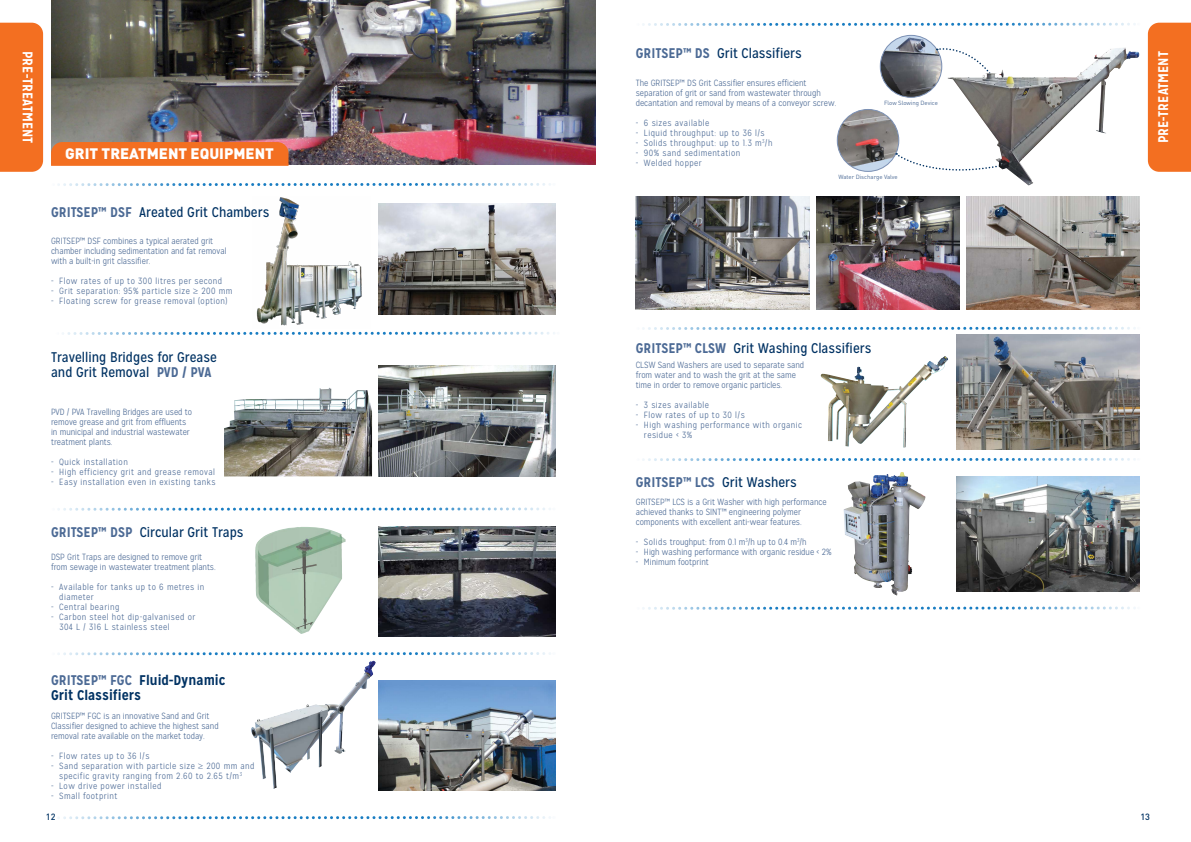
<style>
.page{position:relative;width:1191px;height:842px;background:#fff}
.page>*{position:absolute;margin:0;border:0;box-sizing:border-box;transform-origin:0 0}
.t1{font:900 15px "DIN Pro";color:#fff}
.t2{font:14px/15px "Mission Gothic";color:#003263}
.t3{font:700 14px/15px "Mission Gothic";color:#003263}
.t4{font:700 14px "Mission Gothic";color:#fff}
.t5{font:700 14px "Mission Gothic";color:#4c6a95}
.t6{font:300 9px/10px "Mission Gothic";color:#4c6a95}
.t7{font:300 9px/10px "Mission Gothic";letter-spacing:.05em;color:#4c6a95}
.t8{font:500 9px "DIN Pro";color:#003263}
.t9{font:6px "DIN Pro";color:#4c6a95}
.s1{font-weight:700;color:#4c6a95}
.s2{font-weight:400;color:#003263}
.s3{color:#4c6a95}
</style>
<div class="page">
<div style="left:0;top:23px;width:43px;height:149px;background:#f36f21"></div>
<svg style="left:58px;top:183px;width:493px;height:3px"></svg>
<svg style="left:642px;top:458px;width:494px;height:3px"></svg>
<svg style="left:642px;top:327px;width:494px;height:3px"></svg>
<svg style="left:642px;top:23px;width:494px;height:3px"></svg>
<svg style="left:62px;top:332px;width:493px;height:3px"></svg>
<svg style="left:58px;top:507px;width:493px;height:4px"></svg>
<svg style="left:58px;top:652px;width:493px;height:3px"></svg>
<img style="left:51px;top:0;width:544px;height:165px">
<div style="left:51px;top:142px;width:237px;height:24px;background:#f36f21"></div>
<img style="left:378px;top:680px;width:177px;height:111px">
<img style="left:251px;top:661px;width:121px;height:128px">
<img style="left:378px;top:204px;width:177px;height:110px">
<img style="left:256px;top:197px;width:106px;height:129px">
<img style="left:378px;top:366px;width:177px;height:110px">
<img style="left:224px;top:388px;width:148px;height:88px">
<img style="left:378px;top:526px;width:177px;height:111px">
<img style="left:255px;top:527px;width:91px;height:107px">
<div style="left:1147px;top:23px;width:44px;height:149px;background:#f36f21"></div>
<img style="left:956px;top:335px;width:184px;height:115px">
<img style="left:820px;top:356px;width:128px;height:92px">
<img style="left:636px;top:196px;width:173px;height:114px">
<img style="left:816px;top:196px;width:144px;height:114px">
<img style="left:966px;top:196px;width:174px;height:114px">
<img style="left:880px;top:35px;width:61px;height:62px;border-radius:31px">
<div style="left:880px;top:35px;width:62px;height:63px;border:1px solid #7b90b4;border-radius:50%"></div>
<img style="left:837px;top:109px;width:61px;height:62px;border-radius:31px">
<div style="left:837px;top:109px;width:62px;height:63px;border:1px solid #7b90b4;border-radius:50%"></div>
<svg style="left:896px;top:153px;width:104px;height:18px"></svg>
<svg style="left:936px;top:48px;width:65px;height:41px"></svg>
<img style="left:1091px;top:51px;width:19px;height:14px">
<svg style="left:58px;top:816px;width:493px;height:3px"></svg>
<svg style="left:642px;top:606px;width:494px;height:4px"></svg>
<img style="left:956px;top:476px;width:184px;height:115px">
<img style="left:843px;top:472px;width:69px;height:124px">
<h2 class="t4" style="left:36px;top:51px;width:94px;rotate:90deg">PRE-TREATMENT</h2>
<h1 class="t1" style="left:65px;top:141px;width:210px">GRIT TREATMENT EQUIPMENT</h1>
<h2 class="t2" style="left:51px;top:204px;width:220px"><span class="s1">GRITSEP™ DSF</span> Areated Grit Chambers</h2>
<p class="t6" style="left:51px;top:236px;width:177px">GRITSEP™ DSF combines a typical aerated grit chamber including sedimentation and fat removal with a built-in grit classifier.</p>
<p class="t7" style="left:51px;top:276px;width:173px">- Flow rates of up to 300 litres per second</p>
<p class="t7" style="left:51px;top:286px;width:183px">- Grit separation: 95% particle size ≥ 200 mm</p>
<p class="t7" style="left:51px;top:296px;width:178px">- Floating screw for grease removal (option)</p>
<h2 class="t2" style="left:51px;top:349px;width:167px">Travelling Bridges for Grease and Grit Removal <span class="s1">PVD / PVA</span></h2>
<p class="t6" style="left:51px;top:407px;width:143px">PVD / PVA Travelling Bridges are used to remove grease and grit from effluents in municipal and industrial wastewater treatment plants.</p>
<p class="t7" style="left:51px;top:457px;width:78px">- Quick installation</p>
<p class="t7" style="left:51px;top:467px;width:165px">- High efficiency grit and grease removal</p>
<p class="t7" style="left:51px;top:477px;width:166px">- Easy installation even in existing tanks</p>
<h2 class="t2" style="left:51px;top:524px;width:194px"><span class="s1">GRITSEP™ DSP</span> Circular Grit Traps</h2>
<p class="t6" style="left:51px;top:552px;width:166px">DSP Grit Traps are designed to remove grit from sewage in wastewater treatment plants.</p>
<p class="t7" style="left:59px;top:582px;width:147px;text-indent:-8px">- Available for tanks up to 6 metres in diameter</p>
<p class="t7" style="left:51px;top:602px;width:70px">- Central bearing</p>
<p class="t7" style="left:59px;top:612px;width:137px;text-indent:-8px">- Carbon steel hot dip-galvanised or<br>304 L / 316 L stainless steel</p>
<h2 class="t2" style="left:636px;top:46px;width:167px"><span class="s1">GRITSEP™ DS</span> Grit Classifiers</h2>
<p class="t6" style="left:636px;top:78px;width:202px">The GRITSEP™ DS Grit Cassifier ensures efficient separation of grit or sand from wastewater through decantation and removal by means of a conveyor screw.</p>
<p class="t7" style="left:636px;top:118px;width:75px">- 6 sizes available</p>
<p class="t7" style="left:636px;top:128px;width:130px">- Liquid throughput: up to 36 l/s</p>
<p class="t7" style="left:636px;top:138px;width:138px">- Solids throughput: up to 1.3 m<sup>3</sup>/h</p>
<p class="t7" style="left:636px;top:148px;width:106px">- 90% sand sedimentation</p>
<p class="t7" style="left:636px;top:158px;width:68px">- Welded hopper</p>
<p class="t9" style="left:884px;top:98px;width:55px">Flow Slowing Device</p>
<p class="t9" style="left:838px;top:172px;width:60px">Water Discharge Valve</p>
<h2 class="t2" style="left:636px;top:340px;width:237px"><span class="s1">GRITSEP™ CLSW</span> Grit Washing Classifiers</h2>
<p class="t6" style="left:636px;top:360px;width:170px">CLSW Sand Washers are used to separate sand from water and to wash the grit at the same time in order to remove organic particles.</p>
<p class="t7" style="left:636px;top:400px;width:75px">- 3 sizes available</p>
<p class="t7" style="left:636px;top:410px;width:110px">- Flow rates of up to 30 l/s</p>
<p class="t7" style="left:644px;top:420px;width:160px;text-indent:-8px">- High washing performance with organic residue &lt; 3%</p>
<h2 class="t5" style="left:636px;top:473px;width:162px">GRITSEP™ LCS <span class="s2">Grit Washers</span></h2>
<p class="t6" style="left:636px;top:496px;width:192px">GRITSEP™ LCS is a Grit Washer with high performance achieved thanks to SINT™ engineering polymer components with excellent anti-wear features.</p>
<p class="t6" style="left:636px;top:536px;width:172px">- Solids troughput: from 0.1 m<sup>3</sup>/h up to 0.4 m<sup>3</sup>/h</p>
<p class="t6" style="left:636px;top:546px;width:197px">- High washing performance with organic residue &lt; 2%</p>
<p class="t6" style="left:636px;top:556px;width:74px">- Minimum footprint</p>
<h2 class="t4" style="left:1154px;top:143px;width:94px;rotate:-90deg">PRE-TREATMENT</h2>
<h2 class="t3" style="left:51px;top:673px;width:176px"><span class="s3">GRITSEP™ FGC</span> Fluid-Dynamic<br>Grit Classifiers</h2>
<p class="t6" style="left:51px;top:711px;width:169px">GRITSEP™ FGC is an innovative Sand and Grit<br>Classifier designed to achieve the highest sand removal rate available on the market today.</p>
<p class="t7" style="left:51px;top:751px;width:100px">- Flow rates up to 36 l/s</p>
<p class="t7" style="left:51px;top:761px;width:205px;text-align:center">- Sand separation with particle size ≥ 200 mm and specific gravity ranging from 2.60 to 2.65 t/m<sup>3</sup></p>
<p class="t7" style="left:51px;top:781px;width:112px">- Low drive power installed</p>
<p class="t7" style="left:51px;top:791px;width:68px">- Small footprint</p>
<p class="t8" style="left:46px;top:809px;width:11px">12</p>
<p class="t8" style="left:1140px;top:809px;width:11px">13</p>
</div>
